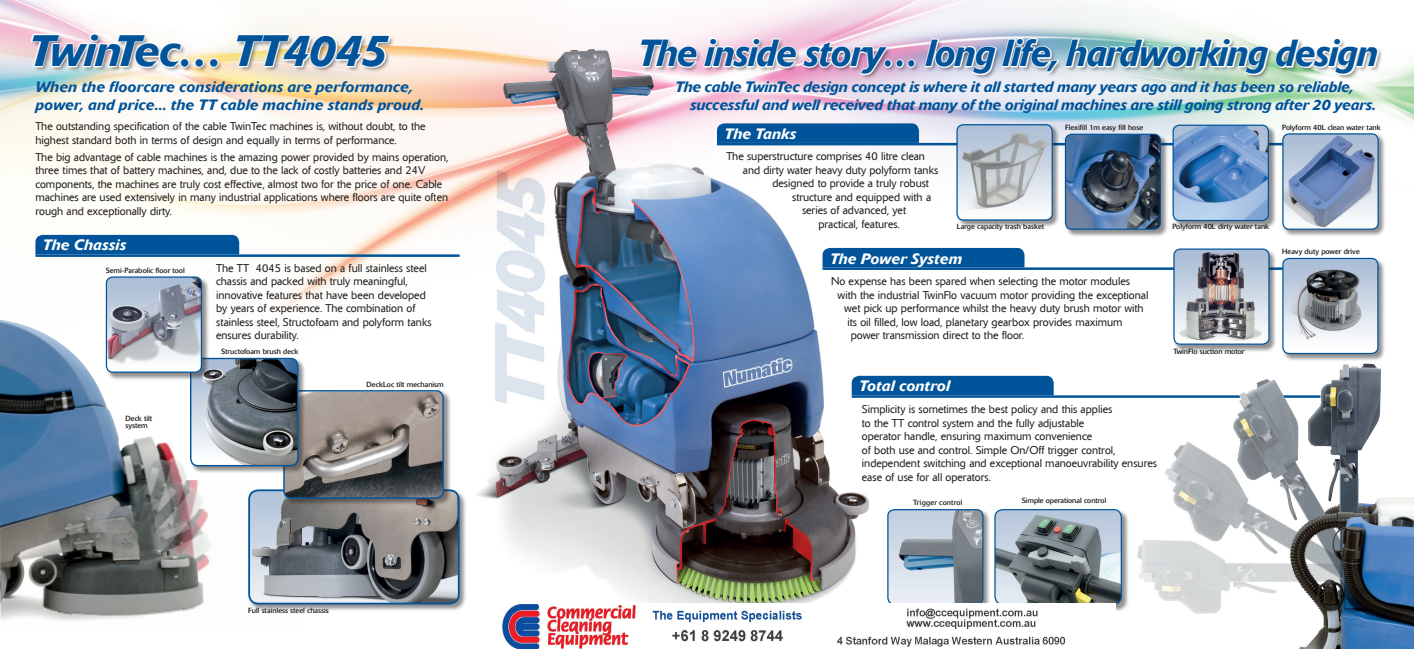
<style>
.page{position:relative;width:1414px;height:649px;background:#fff}
.page>*{position:absolute;margin:0;border:0;box-sizing:border-box;transform-origin:0 0}
.t1{font:italic 500 43.75px "Delta Jaeger";letter-spacing:-.02em;color:#01549a}
.t2{font:italic 500 37.5px "Delta Jaeger";letter-spacing:-.03em;color:#01549a;scale:.94 1}
.t3{font:italic 500 15px/17.5px "Delta Jaeger";letter-spacing:-.005em;color:#01549a}
.t4{font:italic 500 15px "Delta Jaeger";letter-spacing:.01em;color:#fff}
.t5{font:300 11.25px/13.5px "Delta Jaeger";color:#231f20}
.t6{font:7.5px/7.5px "Delta Jaeger";color:#231f20}
.t7{font:7.5px "Delta Jaeger";letter-spacing:.02em;color:#231f20}
</style>
<div class="page">
<svg style="left:1137px;top:421px;width:277px;height:213px"></svg>
<img style="left:0;top:0;width:1414px;height:421px">
<div style="left:31px;top:34px;width:364px;height:39px;background:#231f20;opacity:.5"></div>
<svg style="left:31px;top:33px;width:359px;height:35px"></svg>
<div style="left:640px;top:38px;width:743px;height:42px;background:#231f20;opacity:.5"></div>
<img style="left:640px;top:38px;width:738px;height:37px">
<hr style="left:35px;top:254px;width:425px;height:3px;background:#01549a">
<div style="left:35px;top:235px;width:204px;height:19px;background:#01549a"></div>
<hr style="left:822px;top:267px;width:556px;height:3px;background:#01549a">
<hr style="left:852px;top:395px;width:526px;height:2px;background:#01549a">
<div style="left:884px;top:248px;width:140px;height:19px;background:#01549a"></div>
<div style="left:884px;top:375px;width:170px;height:20px;background:#01549a"></div>
<div style="left:994px;top:508px;width:136px;height:104px;background:#231f20;opacity:.5"></div>
<img style="left:995px;top:509px;width:126px;height:95px">
<div style="left:994px;top:509px;width:128px;height:95px;border:1px solid #01549a;border-radius:8px"></div>
<div style="left:1173px;top:248px;width:104px;height:104px;background:#231f20;opacity:.5"></div>
<img style="left:1174px;top:249px;width:95px;height:95px">
<div style="left:1173px;top:248px;width:96px;height:96px;border:1px solid #01549a;border-radius:6px"></div>
<div style="left:1282px;top:257px;width:104px;height:104px;background:#231f20;opacity:.5"></div>
<div style="left:1283px;top:258px;width:95px;height:95px;background:#fff;border-radius:6px"></div>
<img style="left:1283px;top:258px;width:94px;height:92px">
<div style="left:1282px;top:258px;width:96px;height:96px;border:1px solid #01549a;border-radius:6px"></div>
<div style="left:887px;top:508px;width:104px;height:104px;background:#231f20;opacity:.5"></div>
<img style="left:888px;top:509px;width:95px;height:94px">
<div style="left:887px;top:509px;width:96px;height:95px;border:1px solid #01549a;border-radius:6px"></div>
<hr style="left:717px;top:143px;width:614px;height:2px;background:#01549a">
<svg style="left:717px;top:123px;width:202px;height:20px"></svg>
<div style="left:1065px;top:133px;width:103px;height:104px;background:#231f20;opacity:.5"></div>
<img style="left:1065px;top:134px;width:95px;height:95px">
<div style="left:1065px;top:134px;width:96px;height:96px;border:1px solid #01549a;border-radius:6px"></div>
<div style="left:1172px;top:124px;width:104px;height:104px;background:#231f20;opacity:.5"></div>
<img style="left:1173px;top:125px;width:95px;height:95px">
<div style="left:1172px;top:124px;width:97px;height:97px;border:1px solid #01549a;border-radius:6px"></div>
<div style="left:1282px;top:133px;width:104px;height:104px;background:#231f20;opacity:.5"></div>
<img style="left:1283px;top:134px;width:95px;height:95px">
<div style="left:1282px;top:133px;width:97px;height:97px;border:1px solid #01549a;border-radius:6px"></div>
<div style="left:956px;top:124px;width:104px;height:104px;background:#231f20;opacity:.5"></div>
<img style="left:957px;top:125px;width:95px;height:95px">
<div style="left:956px;top:124px;width:97px;height:96px;border:1px solid #01549a;border-radius:6px"></div>
<img style="left:435px;top:152px;width:449px;height:451px">
<img style="left:503px;top:49px;width:88px;height:194px">
<img style="left:1303px;top:363px;width:60px;height:146px">
<img style="left:0;top:545px;width:211px;height:76px">
<img style="left:0;top:319px;width:210px;height:295px">
<div style="left:248px;top:489px;width:219px;height:123px;background:#231f20;opacity:.5"></div>
<img style="left:249px;top:490px;width:210px;height:113px">
<div style="left:248px;top:489px;width:212px;height:115px;border:2px solid #01549a;border-radius:9px"></div>
<div style="left:283px;top:390px;width:168px;height:116px;background:#231f20;opacity:.5"></div>
<img style="left:284px;top:391px;width:159px;height:107px">
<div style="left:283px;top:390px;width:161px;height:108px;border:1px solid #01549a;border-radius:7px"></div>
<div style="left:190px;top:357px;width:116px;height:116px;background:#231f20;opacity:.5"></div>
<img style="left:191px;top:359px;width:107px;height:106px">
<div style="left:190px;top:358px;width:108px;height:108px;border:1px solid #01549a;border-radius:7px"></div>
<div style="left:106px;top:276px;width:104px;height:104px;background:#231f20;opacity:.5"></div>
<img style="left:106px;top:277px;width:95px;height:94px">
<div style="left:106px;top:276px;width:96px;height:96px;border:1px solid #01549a;border-radius:6px"></div>
<img style="left:502px;top:603px;width:613px;height:45px">
<h1 class="t1" style="left:28px;top:24px;width:361px">TwinTec… TT4045</h1>
<h2 class="t2" style="left:638px;top:30px;width:789px">The inside story… long life, hardworking design</h2>
<h3 class="t3" style="left:690px;top:78px;width:687px;text-indent:-15px">The cable TwinTec design concept is where it all started many years ago and it has been so reliable, successful and well received that many of the original machines are still going strong after 20 years.</h3>
<h3 class="t3" style="left:35px;top:78px;width:390px">When the floorcare considerations are performance, power, and price... the TT cable machine stands proud.</h3>
<p class="t5" style="left:35px;top:120px;width:392px">The outstanding specification of the cable TwinTec machines is, without doubt, to the highest standard both in terms of design and equally in terms of performance.</p>
<p class="t5" style="left:35px;top:150px;width:415px">The big advantage of cable machines is the amazing power provided by mains operation, three times that of battery machines, and, due to the lack of costly batteries and 24V components, the machines are truly cost effective, almost two for the price of one. Cable machines are used extensively in many industrial applications where floors are quite often rough and exceptionally dirty.</p>
<h3 class="t4" style="left:43px;top:236px;width:85px">The Chassis</h3>
<p class="t5" style="left:216px;top:261px;width:217px">The TT 4045 is based on a full stainless steel chassis and packed with truly meaningful, innovative features that have been developed by years of experience. The combination of stainless steel, Structofoam and polyform tanks ensures durability.</p>
<p class="t6" style="left:1065px;top:124px;width:79px">Flexifill 1m easy fill hose</p>
<p class="t6" style="left:1282px;top:124px;width:100px">Polyform 40L clean water tank</p>
<h3 class="t4" style="left:724px;top:125px;width:73px">The Tanks</h3>
<p class="t5" style="left:726px;top:150px;width:200px">The superstructure comprises 40 litre clean</p>
<p class="t5" style="left:743px;top:163px;width:197px">and dirty water heavy duty polyform tanks</p>
<p class="t5" style="left:772px;top:177px;width:158px">designed to provide a truly robust</p>
<p class="t5" style="left:792px;top:190px;width:141px">structure and equipped with a</p>
<p class="t5" style="left:802px;top:204px;width:106px">series of advanced, yet</p>
<p class="t5" style="left:818px;top:217px;width:83px">practical, features.</p>
<p class="t6" style="left:957px;top:223px;width:89px">Large capacity trash basket</p>
<p class="t6" style="left:1172px;top:223px;width:98px">Polyform 40L dirty water tank</p>
<p class="t6" style="left:1282px;top:248px;width:79px">Heavy duty power drive</p>
<h3 class="t4" style="left:830px;top:249px;width:134px">The Power System</h3>
<p class="t6" style="left:106px;top:267px;width:80px">Semi-Parabolic floor tool</p>
<p class="t5" style="left:831px;top:275px;width:300px">No expense has been spared when selecting the motor modules</p>
<p class="t5" style="left:837px;top:288px;width:312px">with the industrial TwinFlo vacuum motor providing the exceptional</p>
<p class="t5" style="left:844px;top:302px;width:301px">wet pick up performance whilst the heavy duty brush motor with</p>
<p class="t5" style="left:847px;top:315px;width:277px">its oil filled, low load, planetary gearbox provides maximum</p>
<p class="t5" style="left:851px;top:329px;width:175px">power transmission direct to the floor.</p>
<p class="t6" style="left:125px;top:414px;width:28px">Deck tilt system</p>
<p class="t6" style="left:221px;top:348px;width:79px">Structofoam brush deck</p>
<p class="t6" style="left:367px;top:380px;width:79px">DeckLoc tilt mechanism</p>
<p class="t6" style="left:248px;top:607px;width:82px">Full stainless steel chassis</p>
<h3 class="t4" style="left:859px;top:377px;width:92px">Total control</h3>
<p class="t5" style="left:862px;top:402px;width:297px">Simplicity is sometimes the best policy and this applies<br>to the TT control system and the fully adjustable<br>operator handle, ensuring maximum convenience<br>of both use and control. Simple On/Off trigger control, independent switching and exceptional manoeuvrability ensures ease of use for all operators.</p>
<p class="t6" style="left:1022px;top:496px;width:86px">Simple operational control</p>
<p class="t7" style="left:913px;top:498px;width:51px">Trigger control</p>
<p class="t6" style="left:1173px;top:347px;width:73px">TwinFlo suction motor</p>
</div>
